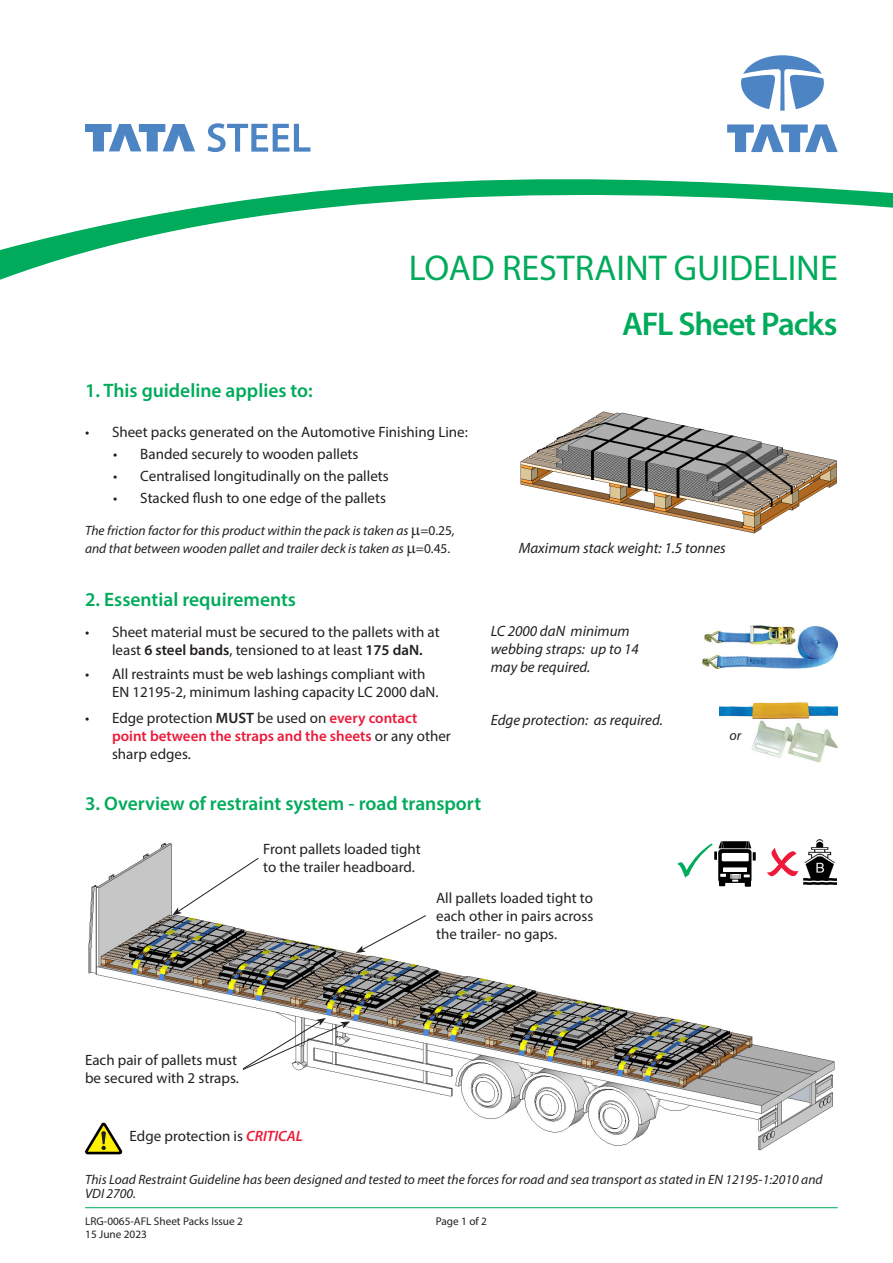
<style>
.page{position:relative;width:893px;height:1263px;background:#fff}
.page>*{position:absolute;margin:0;border:0;box-sizing:border-box;transform-origin:0 0}
.t1{font:36px "Myriad Pro";color:#00ab5b}
.t2{font:600 33px "Myriad Pro";letter-spacing:-.035em;color:#00ab5b}
.t3{font:600 19.5px "Myriad Pro";color:#00ab5b}
.t4{font:15px/18px "Myriad Pro";color:#231f20}
.t5{font:italic 15px/18px "Myriad Pro";color:#231f20}
.t6{font:600 15px/18px "Myriad Pro";color:#ed1a3a}
.t7{font:italic 13.95px "Myriad Pro";color:#231f20}
.t8{font:italic 13.5px/13.5px "Myriad Pro";color:#231f20}
.t9{font:11.25px "Myriad Pro";color:#231f20}
.s1{font-style:normal}
.s2{font-weight:600}
.s3{font-weight:400;color:#231f20}
.s4{color:#231f20}
.s5{font-weight:600;font-style:italic;color:#ed1a3a}
</style>
<div class="page">
<img style="left:88px;top:843px;width:749px;height:308px">
<hr style="left:85px;top:1207px;width:753px;height:1px;background:#00ab5b">
<svg style="left:0;top:179px;width:893px;height:101px"></svg>
<svg style="left:741px;top:55px;width:83px;height:56px"></svg>
<svg style="left:727px;top:124px;width:111px;height:28px"></svg>
<svg style="left:85px;top:124px;width:110px;height:27px"></svg>
<svg style="left:207px;top:123px;width:103px;height:29px"></svg>
<img style="left:520px;top:411px;width:317px;height:123px">
<img style="left:703px;top:625px;width:135px;height:44px">
<img style="left:720px;top:702px;width:118px;height:17px">
<img style="left:751px;top:720px;width:87px;height:43px">
<svg style="left:172px;top:857px;width:87px;height:58px"></svg>
<svg style="left:356px;top:914px;width:71px;height:39px"></svg>
<svg style="left:242px;top:1018px;width:108px;height:52px"></svg>
<svg style="left:85px;top:1120px;width:40px;height:35px"></svg>
<img style="left:714px;top:841px;width:42px;height:45px">
<img style="left:803px;top:839px;width:33px;height:45px">
<svg style="left:677px;top:843px;width:36px;height:35px"></svg>
<svg style="left:767px;top:847px;width:31px;height:29px"></svg>
<p class="t1" style="left:409px;top:245px;width:430px">LOAD RESTRAINT GUIDELINE</p>
<p class="t3" style="left:85px;top:378px;width:229px">1. This guideline applies to:</p>
<p class="t4" style="left:85px;top:422px;width:384px">• Sheet packs generated on the Automotive Finishing Line:</p>
<p class="t4" style="left:113px;top:444px;width:247px">• Banded securely to wooden pallets</p>
<p class="t4" style="left:113px;top:467px;width:277px">• Centralised longitudinally on the pallets</p>
<p class="t4" style="left:113px;top:489px;width:274px">• Stacked flush to one edge of the pallets</p>
<p class="t8" style="left:85px;top:521px;width:371px;line-height:18px">The friction factor for this product within the pack is taken as <span class="s1">=0.25</span>, and that between wooden pallet and trailer deck is taken as <span class="s1">=0.45.</span></p>
<p class="t3" style="left:85px;top:587px;width:213px">2. Essential requirements</p>
<p class="t4" style="left:112px;top:622px;width:329px;text-indent:-27px">• Sheet material must be secured to the pallets with at least <span class="s2">6 steel bands</span>, tensioned to at least <span class="s2">175 daN.</span></p>
<p class="t4" style="left:112px;top:665px;width:328px;text-indent:-27px">• All restraints must be web lashings compliant with<br>EN 12195-2, minimum lashing capacity LC 2000 daN.</p>
<p class="t6" style="left:112px;top:709px;width:340px;text-indent:-27px"><span class="s3">• Edge protection</span> <span class="s4">MUST</span> <span class="s3">be used on</span> every contact point between the straps and the sheets <span class="s3">or any other sharp edges.</span></p>
<p class="t2" style="left:622px;top:303px;width:217px">AFL Sheet Packs</p>
<p class="t5" style="left:519px;top:538px;width:209px">Maximum stack weight: 1.5 tonnes</p>
<p class="t5" style="left:491px;top:622px;width:140px">LC 2000 daN minimum</p>
<p class="t5" style="left:491px;top:640px;width:150px">webbing straps: up to 14 may be required.</p>
<p class="t5" style="left:491px;top:711px;width:174px">Edge protection: as required.</p>
<p class="t7" style="left:729px;top:727px;width:13px">or</p>
<p class="t3" style="left:85px;top:791px;width:398px">3. Overview of restraint system - road transport</p>
<p class="t4" style="left:263px;top:839px;width:159px">Front pallets loaded tight to the trailer headboard.</p>
<p class="t4" style="left:436px;top:889px;width:159px;text-align:justify">All pallets loaded tight to each other in pairs across the trailer- no gaps.</p>
<p class="t4" style="left:85px;top:1051px;width:155px">Each pair of pallets must be secured with 2 straps.</p>
<p class="t4" style="left:130px;top:1127px;width:175px">Edge protection is <span class="s5">CRITICAL</span></p>
<p class="t8" style="left:85px;top:1172px;width:739px">This Load Restraint Guideline has been designed and tested to meet the forces for road and sea transport as stated in EN 12195-1:2010 and<br>VDI 2700.</p>
<p class="t9" style="left:85px;top:1214px;width:159px">LRG-0065-AFL Sheet Packs Issue 2</p>
<p class="t9" style="left:85px;top:1227px;width:63px">15 June 2023</p>
<p class="t9" style="left:85px;top:1227px;width:90px">30 November 2017</p>
<p class="t9" style="left:436px;top:1214px;width:53px">Page 1 of 2</p>
</div>
